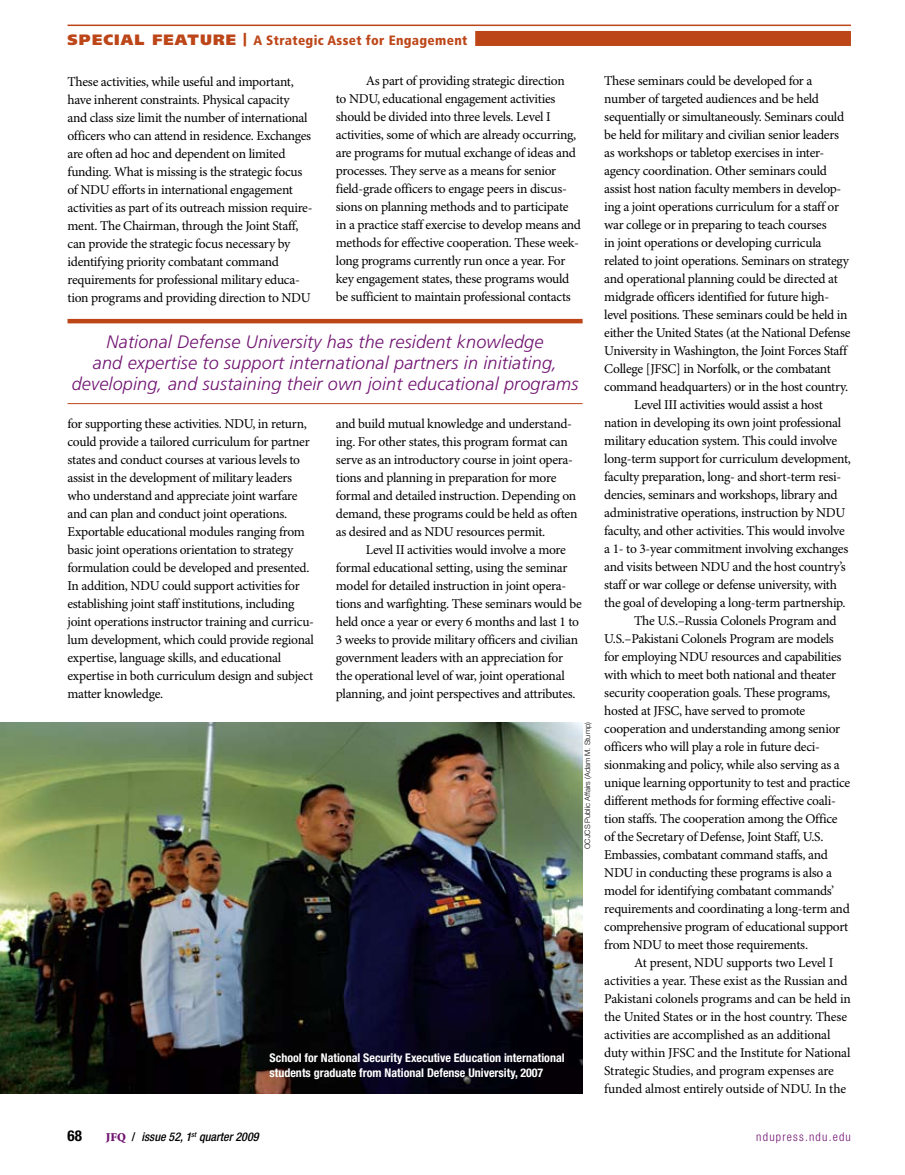
<style>
.page{position:relative;width:905px;height:1175px;background:#fff}
.page>*{position:absolute;margin:0;border:0;box-sizing:border-box;transform-origin:0 0}
.t1{font:italic 300 18px/21px "Frutiger LT Std";letter-spacing:.01em;color:#711471;text-align:center}
.t2{font:700 condensed 15px "Helvetica Neue LT Std";color:#000}
.t3{font:13.5px/18px "Minion Pro";letter-spacing:-.02em;color:#000}
.t4{font:900 condensed 13.5px "Frutiger LT Std";letter-spacing:.025em;color:#bd4618}
.t5{font:700 condensed 12px/15px "Helvetica Neue LT Std";color:#fff}
.t6{font:italic 500 condensed 12px "Helvetica Neue LT Std";color:#000}
.t7{font:300 condensed 12px "Helvetica Neue LT Std";letter-spacing:.1em;color:#711471}
.t8{font:300 7.5px "Helvetica Neue LT Std";color:#000}
.s1{font-stretch:normal;font-size:15px}
.s2{font-stretch:normal}
.s3{font-family:"Minion Std";font-weight:900;font-style:normal;font-stretch:normal;color:#711471}
.s4{font-style:normal}
</style>
<div class="page">
<hr style="left:68px;top:25px;width:782px;height:1px;background:#bd4618">
<div style="left:475px;top:31px;width:376px;height:15px;background:#bd4618"></div>
<img style="left:0;top:722px;width:582px;height:372px">
<hr style="left:68px;top:319px;width:514px;height:4px;background:#bd4618">
<hr style="left:68px;top:403px;width:514px;height:1px;background:#bd4618">
<p class="t4" style="left:68px;top:32px;width:401px"><span class="s1">SPECIAL FEATURE</span> <span class="s2">|</span> A Strategic Asset for Engagement</p>
<p class="t3" style="left:68px;top:73px;width:246px">These activities, while useful and important, have inherent constraints. Physical capacity and class size limit the number of international officers who can attend in residence. Exchanges are often ad hoc and dependent on limited funding. What is missing is the strategic focus of NDU efforts in international engagement activities as part of its outreach mission require&shy;ment. The Chairman, through the Joint Staff, can provide the strategic focus necessary by identifying priority combatant command requirements for professional military educa&shy;tion programs and providing direction to NDU</p>
<p class="t3" style="left:336px;top:73px;width:247px;text-indent:30px">As part of providing strategic direction<br>to NDU, educational engagement activities should be divided into three levels. Level I activities, some of which are already occurring, are programs for mutual exchange of ideas and processes. They serve as a means for senior field-grade officers to engage peers in discus&shy;sions on planning methods and to participate in a practice staff exercise to develop means and methods for effective cooperation. These week&shy;long programs currently run once a year. For key engagement states, these programs would be sufficient to maintain professional contacts</p>
<h1 class="t1" style="left:72px;top:331px;width:508px">National Defense University has the resident knowledge<br>and expertise to support international partners in initiating, developing, and sustaining their own joint educational programs</h1>
<p class="t3" style="left:68px;top:415px;width:248px">for supporting these activities. NDU, in return, could provide a tailored curriculum for partner states and conduct courses at various levels to assist in the development of military leaders who understand and appreciate joint warfare and can plan and conduct joint operations.<br>Exportable educational modules ranging from basic joint operations orientation to strategy formulation could be developed and presented.<br>In addition, NDU could support activities for establishing joint staff institutions, including joint operations instructor training and curricu&shy;lum development, which could provide regional expertise, language skills, and educational expertise in both curriculum design and subject matter knowledge.</p>
<p class="t3" style="left:336px;top:415px;width:243px">and build mutual knowledge and understand&shy;ing. For other states, this program format can serve as an introductory course in joint opera&shy;tions and planning in preparation for more formal and detailed instruction. Depending on demand, these programs could be held as often as desired and as NDU resources permit.</p>
<p class="t3" style="left:336px;top:541px;width:247px;text-indent:30px">Level II activities would involve a more formal educational setting, using the seminar model for detailed instruction in joint opera&shy;tions and warfighting. These seminars would be held once a year or every 6 months and last 1 to 3 weeks to provide military officers and civilian government leaders with an appreciation for the operational level of war, joint operational planning, and joint perspectives and attributes.</p>
<p class="t8" style="left:583px;top:849px;width:129px;rotate:-90deg">OCJCS Public Affairs (Adam M. Stump)</p>
<p class="t5" style="left:269px;top:1050px;width:297px">School for National Security Executive Education international students graduate from National Defense University, 2007</p>
<p class="t3" style="left:604px;top:72px;width:210px">These seminars could be developed for a</p>
<p class="t3" style="left:604px;top:90px;width:216px">number of targeted audiences and be held</p>
<p class="t3" style="left:604px;top:108px;width:241px">sequentially or simultaneously. Seminars could</p>
<p class="t3" style="left:604px;top:126px;width:236px">be held for military and civilian senior leaders</p>
<p class="t3" style="left:604px;top:144px;width:221px">as workshops or tabletop exercises in inter-</p>
<p class="t3" style="left:604px;top:162px;width:224px">agency coordination. Other seminars could</p>
<p class="t3" style="left:604px;top:180px;width:239px">assist host nation faculty members in develop-</p>
<p class="t3" style="left:604px;top:198px;width:236px">ing a joint operations curriculum for a staff or</p>
<p class="t3" style="left:604px;top:216px;width:224px">war college or in preparing to teach courses</p>
<p class="t3" style="left:604px;top:234px;width:219px">in joint operations or developing curricula</p>
<p class="t3" style="left:604px;top:252px;width:246px">related to joint operations. Seminars on strategy</p>
<p class="t3" style="left:604px;top:270px;width:235px">and operational planning could be directed at</p>
<p class="t3" style="left:604px;top:288px;width:226px">midgrade officers identified for future high-</p>
<p class="t3" style="left:604px;top:306px;width:245px">level positions. These seminars could be held in</p>
<p class="t3" style="left:604px;top:324px;width:248px">either the United States (at the National Defense</p>
<p class="t3" style="left:604px;top:342px;width:244px">University in Washington, the Joint Forces Staff</p>
<p class="t3" style="left:604px;top:360px;width:228px">College [JFSC] in Norfolk, or the combatant</p>
<p class="t3" style="left:604px;top:378px;width:245px">command headquarters) or in the host country.</p>
<p class="t3" style="left:634px;top:396px;width:190px">Level III activities would assist a host</p>
<p class="t3" style="left:604px;top:414px;width:238px">nation in developing its own joint professional</p>
<p class="t3" style="left:604px;top:432px;width:234px">military education system. This could involve</p>
<p class="t3" style="left:604px;top:450px;width:248px">long-term support for curriculum development,</p>
<p class="t3" style="left:604px;top:468px;width:238px">faculty preparation, long- and short-term resi-</p>
<p class="t3" style="left:604px;top:486px;width:235px">dencies, seminars and workshops, library and</p>
<p class="t3" style="left:604px;top:504px;width:243px">administrative operations, instruction by NDU</p>
<p class="t3" style="left:604px;top:522px;width:242px">faculty, and other activities. This would involve</p>
<p class="t3" style="left:604px;top:540px;width:245px">a 1- to 3-year commitment involving exchanges</p>
<p class="t3" style="left:604px;top:558px;width:243px">and visits between NDU and the host country’s</p>
<p class="t3" style="left:604px;top:576px;width:234px">staff or war college or defense university, with</p>
<p class="t3" style="left:604px;top:594px;width:243px">the goal of developing a long-term partnership.</p>
<p class="t3" style="left:634px;top:612px;width:204px">The U.S.–Russia Colonels Program and</p>
<p class="t3" style="left:604px;top:630px;width:231px">U.S.–Pakistani Colonels Program are models</p>
<p class="t3" style="left:604px;top:648px;width:239px">for employing NDU resources and capabilities</p>
<p class="t3" style="left:604px;top:666px;width:233px">with which to meet both national and theater</p>
<p class="t3" style="left:604px;top:684px;width:227px">security cooperation goals. These programs,</p>
<p class="t3" style="left:604px;top:702px;width:203px">hosted at JFSC, have served to promote</p>
<p class="t3" style="left:604px;top:720px;width:237px">cooperation and understanding among senior</p>
<p class="t3" style="left:604px;top:738px;width:217px">officers who will play a role in future deci-</p>
<p class="t3" style="left:604px;top:756px;width:237px">sionmaking and policy, while also serving as a</p>
<p class="t3" style="left:604px;top:774px;width:248px">unique learning opportunity to test and practice</p>
<p class="t3" style="left:604px;top:792px;width:233px">different methods for forming effective coali-</p>
<p class="t3" style="left:604px;top:810px;width:235px">tion staffs. The cooperation among the Office</p>
<p class="t3" style="left:604px;top:828px;width:221px">of the Secretary of Defense, Joint Staff, U.S.</p>
<p class="t3" style="left:604px;top:846px;width:225px">Embassies, combatant command staffs, and</p>
<p class="t3" style="left:604px;top:864px;width:229px">NDU in conducting these programs is also a</p>
<p class="t3" style="left:604px;top:882px;width:231px">model for identifying combatant commands’</p>
<p class="t3" style="left:604px;top:900px;width:247px">requirements and coordinating a long-term and</p>
<p class="t3" style="left:604px;top:918px;width:246px">comprehensive program of educational support</p>
<p class="t3" style="left:604px;top:936px;width:205px">from NDU to meet those requirements.</p>
<p class="t3" style="left:634px;top:954px;width:201px">At present, NDU supports two Level I</p>
<p class="t3" style="left:604px;top:972px;width:245px">activities a year. These exist as the Russian and</p>
<p class="t3" style="left:604px;top:990px;width:248px">Pakistani colonels programs and can be held in</p>
<p class="t3" style="left:604px;top:1008px;width:244px">the United States or in the host country. These</p>
<p class="t3" style="left:604px;top:1026px;width:228px">activities are accomplished as an additional</p>
<p class="t3" style="left:604px;top:1044px;width:248px">duty within JFSC and the Institute for National</p>
<p class="t3" style="left:604px;top:1062px;width:231px">Strategic Studies, and program expenses are</p>
<p class="t3" style="left:604px;top:1080px;width:243px">funded almost entirely outside of NDU. In the</p>
<p class="t2" style="left:68px;top:1126px;width:16px">68</p>
<p class="t6" style="left:106px;top:1129px;width:154px"><span class="s3">JFQ</span> <span class="s4">/</span> issue 52, 1<sup>st</sup> quarter 2009</p>
<p class="t7" style="left:756px;top:1129px;width:96px">ndupress.ndu.edu</p>
</div>
